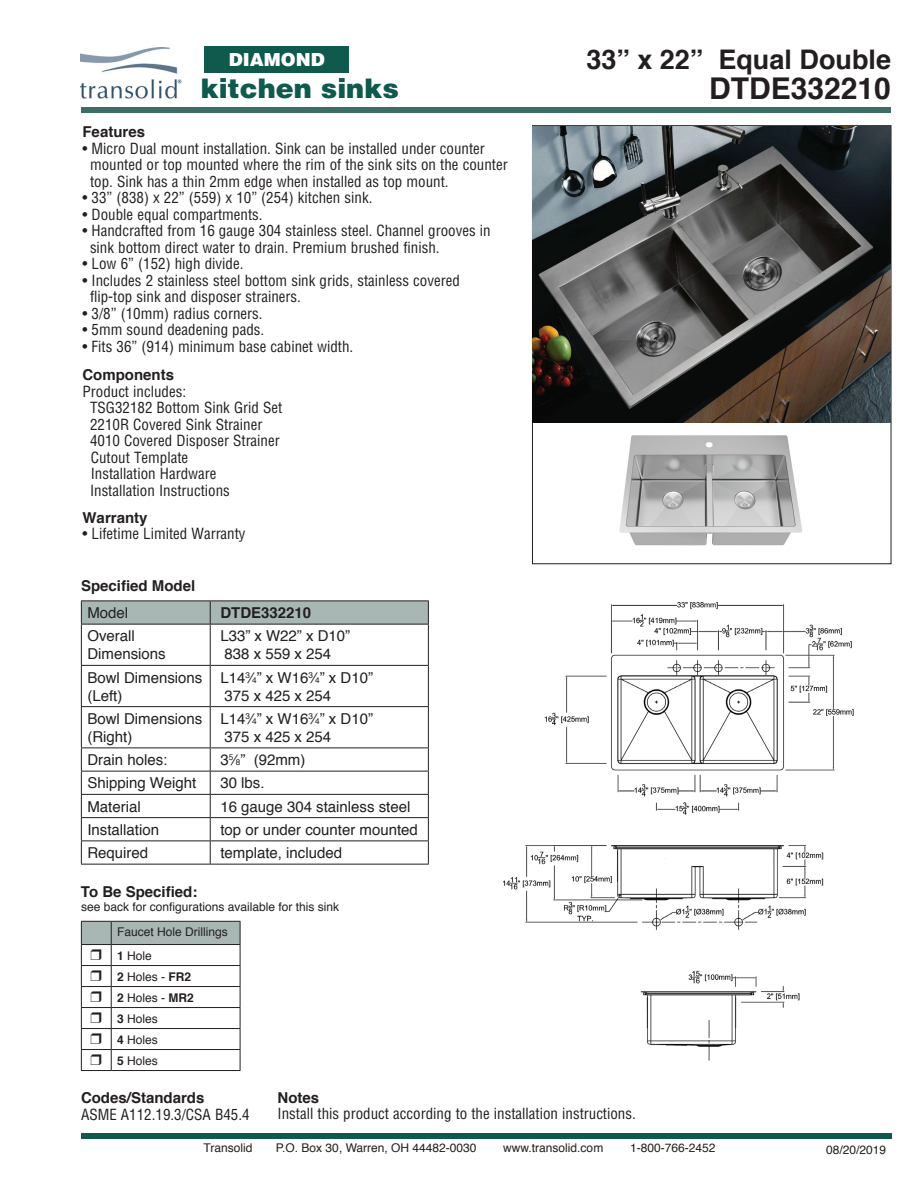
<style>
.page{position:relative;width:918px;height:1188px;background:#fff}
.page>*{position:absolute;margin:0;border:0;box-sizing:border-box;transform-origin:0 0}
.t1{font:700 30px "Helvetica";color:#231f20}
.t2{font:700 27px "Helvetica";color:#231f20}
.t3{font:900 27px "Helvetica";color:#0f594d}
.t4{font:900 18px "Helvetica";color:#fff}
.t5{font:condensed 15px/16.5px "Helvetica";color:#231f20}
.t6{font:15px/18px "Helvetica";color:#231f20}
.t7{font:700 15px "Helvetica";color:#231f20}
.t8{font:12px/21px "Helvetica";color:#231f20}
.s1{font-size:8.25px}
.s2{font-weight:700}
</style>
<div class="page">
<img style="left:81px;top:47px;width:101px;height:52px">
<div style="left:81px;top:107px;width:810px;height:6px;background:#3c6e65"></div>
<div style="left:81px;top:1134px;width:810px;height:5px;background:#0f594d"></div>
<img style="left:532px;top:126px;width:359px;height:296px">
<hr style="left:81px;top:624px;width:129px;height:1px;background:#231f20">
<hr style="left:81px;top:625px;width:1px;height:40px;background:#231f20">
<hr style="left:81px;top:666px;width:1px;height:40px;background:#231f20">
<hr style="left:81px;top:707px;width:1px;height:41px;background:#231f20">
<hr style="left:81px;top:748px;width:129px;height:1px;background:#231f20">
<hr style="left:81px;top:771px;width:129px;height:1px;background:#231f20">
<hr style="left:81px;top:794px;width:129px;height:1px;background:#231f20">
<hr style="left:81px;top:817px;width:129px;height:1px;background:#231f20">
<hr style="left:81px;top:841px;width:129px;height:1px;background:#231f20">
<svg style="left:81px;top:748px;width:1px;height:116px"></svg>
<hr style="left:81px;top:864px;width:129px;height:1px;background:#231f20">
<hr style="left:210px;top:624px;width:219px;height:1px;background:#231f20">
<hr style="left:210px;top:625px;width:1px;height:40px;background:#231f20">
<hr style="left:428px;top:625px;width:1px;height:40px;background:#231f20">
<hr style="left:210px;top:666px;width:1px;height:40px;background:#231f20">
<hr style="left:428px;top:666px;width:1px;height:40px;background:#231f20">
<hr style="left:210px;top:707px;width:1px;height:41px;background:#231f20">
<hr style="left:428px;top:707px;width:1px;height:41px;background:#231f20">
<hr style="left:210px;top:748px;width:219px;height:1px;background:#231f20">
<hr style="left:210px;top:771px;width:219px;height:1px;background:#231f20">
<hr style="left:210px;top:794px;width:219px;height:1px;background:#231f20">
<hr style="left:210px;top:817px;width:219px;height:1px;background:#231f20">
<hr style="left:210px;top:841px;width:219px;height:1px;background:#231f20">
<svg style="left:210px;top:748px;width:1px;height:116px"></svg>
<svg style="left:428px;top:748px;width:1px;height:116px"></svg>
<hr style="left:210px;top:864px;width:219px;height:1px;background:#231f20">
<svg style="left:81px;top:601px;width:348px;height:23px"></svg>
<hr style="left:81px;top:665px;width:129px;height:1px;background:#231f20">
<hr style="left:210px;top:665px;width:219px;height:1px;background:#231f20">
<hr style="left:81px;top:706px;width:129px;height:1px;background:#231f20">
<hr style="left:210px;top:706px;width:219px;height:1px;background:#231f20">
<img style="left:503px;top:602px;width:351px;height:328px">
<div style="left:204px;top:46px;width:145px;height:27px;background:#0f594d"></div>
<hr style="left:81px;top:1070px;width:30px;height:1px;background:#231f20">
<hr style="left:111px;top:1070px;width:129px;height:1px;background:#231f20">
<img style="left:619px;top:435px;width:183px;height:111px">
<img style="left:640px;top:970px;width:160px;height:91px">
<svg style="left:81px;top:921px;width:160px;height:149px"></svg>
<p class="t4" style="left:229px;top:48px;width:97px">DIAMOND</p>
<h2 class="t3" style="left:201px;top:71px;width:200px">kitchen sinks</h2>
<p class="t7" style="left:82px;top:120px;width:64px">Features</p>
<p class="t5" style="left:90px;top:140px;width:419px;text-indent:-8px">• Micro Dual mount installation. Sink can be installed under counter mounted or top mounted where the rim of the sink sits on the counter top. Sink has a thin 2mm edge when installed as top mount.</p>
<p class="t5" style="left:82px;top:189px;width:291px">• 33” (838) x 22” (559) x 10” (254) kitchen sink.</p>
<p class="t5" style="left:82px;top:206px;width:182px">• Double equal compartments.</p>
<p class="t5" style="left:90px;top:222px;width:402px;text-indent:-8px">• Handcrafted from 16 gauge 304 stainless steel. Channel grooves in sink bottom direct water to drain. Premium brushed finish.</p>
<p class="t5" style="left:82px;top:255px;width:163px">• Low 6” (152) high divide.</p>
<p class="t5" style="left:90px;top:272px;width:371px;text-indent:-8px">• Includes 2 stainless steel bottom sink grids, stainless covered flip-top sink and disposer strainers.</p>
<p class="t5" style="left:82px;top:305px;width:182px">• 3/8” (10mm) radius corners.</p>
<p class="t5" style="left:82px;top:321px;width:183px">• 5mm sound deadening pads.</p>
<p class="t5" style="left:82px;top:338px;width:272px">• Fits 36” (914) minimum base cabinet width.</p>
<p class="t7" style="left:82px;top:363px;width:93px">Components</p>
<p class="t5" style="left:90px;top:383px;width:194px;text-indent:-8px">Product includes:<br>TSG32182 Bottom Sink Grid Set<br>2210R Covered Sink Strainer<br>4010 Covered Disposer Strainer<br>Cutout Template<br>Installation Hardware<br>Installation Instructions</p>
<p class="t7" style="left:82px;top:505px;width:67px">Warranty</p>
<p class="t5" style="left:82px;top:525px;width:165px">• Lifetime Limited Warranty</p>
<p class="t7" style="left:81px;top:574px;width:116px">Specified Model</p>
<p class="t6" style="left:87px;top:604px;width:42px">Model</p>
<p class="t7" style="left:220px;top:601px;width:92px">DTDE332210</p>
<p class="t6" style="left:87px;top:628px;width:80px">Overall<br>Dimensions</p>
<p class="t6" style="left:220px;top:628px;width:131px">L33” x W22” x D10”<br>838 x 559 x 254</p>
<p class="t6" style="left:87px;top:669px;width:117px">Bowl Dimensions (Left)</p>
<p class="t6" style="left:220px;top:669px;width:154px">L14<sup>3</sup>⁄<span class="s1">4</span>” x W16<sup>3</sup>⁄<span class="s1">4</span>” x D10”<br>375 x 425 x 254</p>
<p class="t6" style="left:87px;top:710px;width:117px">Bowl Dimensions (Right)</p>
<p class="t6" style="left:220px;top:710px;width:154px">L14<sup>3</sup>⁄<span class="s1">4</span>” x W16<sup>3</sup>⁄<span class="s1">4</span>” x D10”<br>375 x 425 x 254</p>
<p class="t6" style="left:87px;top:751px;width:82px">Drain holes:</p>
<p class="t6" style="left:220px;top:751px;width:87px">3<sup>5</sup>⁄<span class="s1">8</span>” (92mm)</p>
<p class="t6" style="left:87px;top:775px;width:110px">Shipping Weight</p>
<p class="t6" style="left:220px;top:775px;width:46px">30 lbs.</p>
<p class="t6" style="left:87px;top:798px;width:55px">Material</p>
<p class="t6" style="left:220px;top:798px;width:192px">16 gauge 304 stainless steel</p>
<p class="t6" style="left:87px;top:821px;width:73px">Installation</p>
<p class="t6" style="left:220px;top:821px;width:199px">top or under counter mounted</p>
<p class="t6" style="left:87px;top:844px;width:62px">Required</p>
<p class="t6" style="left:220px;top:844px;width:123px">template, included</p>
<h2 class="t2" style="left:586px;top:37px;width:306px">33” x 22” Equal Double</h2>
<h1 class="t1" style="left:709px;top:64px;width:183px">DTDE332210</h1>
<p class="t7" style="left:81px;top:879px;width:118px">To Be Specified:</p>
<p class="t8" style="left:117px;top:895px;width:223px;line-height:25px;text-indent:-36px">see back for configurations available for this sink<br>Faucet Hole Drillings</p>
<p class="t8" style="left:117px;top:945px;width:78px"><span class="s2">1</span> Hole<br><span class="s2">2</span> Holes - <span class="s2">FR2<br>2</span> Holes - <span class="s2">MR2<br>3</span> Holes<br><span class="s2">4</span> Holes<br><span class="s2">5</span> Holes</p>
<p class="t7" style="left:81px;top:1086px;width:125px">Codes/Standards</p>
<p class="t5" style="left:81px;top:1106px;width:170px">ASME A112.19.3/CSA B45.4</p>
<p class="t7" style="left:278px;top:1085px;width:43px">Notes</p>
<p class="t5" style="left:278px;top:1105px;width:360px">Install this product according to the installation instructions.</p>
<p class="t8" style="left:204px;top:1138px;width:50px">Transolid</p>
<p class="t8" style="left:276px;top:1138px;width:202px">P.O. Box 30, Warren, OH 44482-0030</p>
<p class="t8" style="left:503px;top:1138px;width:102px">www.transolid.com</p>
<p class="t8" style="left:630px;top:1138px;width:87px">1-800-766-2452</p>
<p class="t8" style="left:826px;top:1139px;width:62px">08/20/2019</p>
</div>
